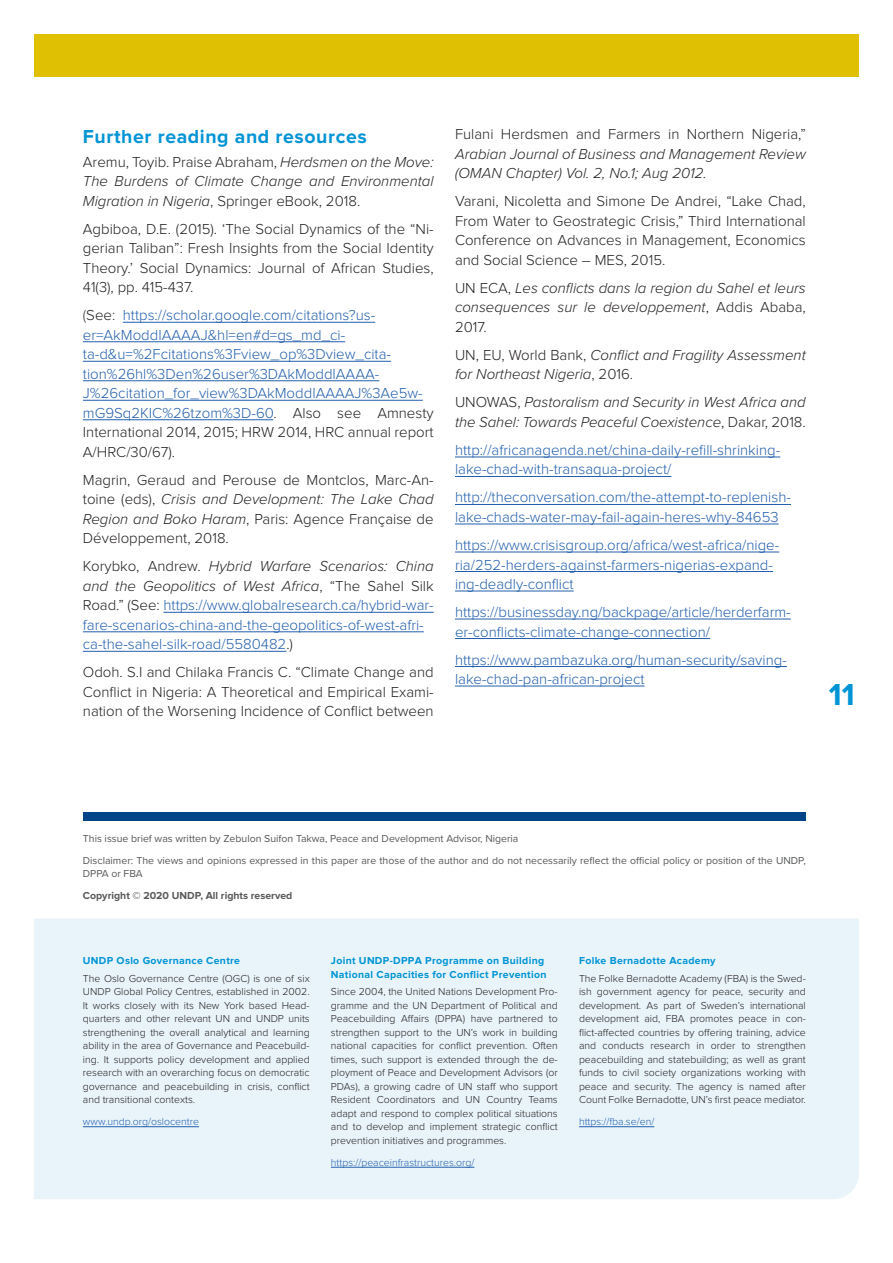
<style>
.page{position:relative;width:893px;height:1263px;background:#fff}
.page>*{position:absolute;margin:0;border:0;box-sizing:border-box;transform-origin:0 0}
.t1{font:700 31.5px "Proxima Nova";color:#0094d5}
.Head_2{font:700 19.5px "Proxima Nova";letter-spacing:.03em;color:#0094d5}
.Body{font:300 15px/19.5px "Proxima Nova";color:#235fad}
.Body-2{font:300 15px/19.5px "Proxima Nova";color:#231f20;text-align:justify}
.Body-3{font:italic 300 15px/19.5px "Proxima Nova";color:#231f20;text-align:justify}
.Body-4{font:300 10.5px/13.5px "Proxima Nova";color:#231f20;text-align:justify}
.Footnote{font:10.5px/13.5px "Proxima Nova";color:#57585a}
.Introduction{font:700 10.5px/13.5px "Proxima Nova";letter-spacing:.03em;color:#0094d5}
.Body-5{font:300 10.5px "Proxima Nova";color:#235fad}
.Footnote-2{font:700 10.5px "Proxima Nova";color:#57585a}
.s1{font-style:normal}
.s2{color:#383838}
.s3{color:#231f20}
.s4{font-style:italic}
.s5{font-style:italic;color:#231f20}
</style>
<div class="page">
<div style="left:34px;top:34px;width:825px;height:43px;background:#e0c003"></div>
<div style="left:83px;top:812px;width:723px;height:9px;background:#014588"></div>
<hr style="left:123px;top:322px;width:252px;height:1px;background:#235fad">
<hr style="left:83px;top:341px;width:262px;height:1px;background:#235fad">
<hr style="left:83px;top:361px;width:308px;height:1px;background:#235fad">
<hr style="left:83px;top:380px;width:296px;height:1px;background:#235fad">
<hr style="left:83px;top:400px;width:340px;height:1px;background:#235fad">
<hr style="left:83px;top:419px;width:190px;height:1px;background:#235fad">
<hr style="left:163px;top:612px;width:271px;height:1px;background:#235fad">
<hr style="left:83px;top:631px;width:341px;height:1px;background:#235fad">
<hr style="left:83px;top:651px;width:203px;height:1px;background:#235fad">
<hr style="left:455px;top:457px;width:325px;height:1px;background:#235fad">
<hr style="left:455px;top:476px;width:216px;height:1px;background:#235fad">
<hr style="left:455px;top:504px;width:336px;height:1px;background:#235fad">
<hr style="left:455px;top:524px;width:324px;height:1px;background:#235fad">
<hr style="left:455px;top:552px;width:324px;height:1px;background:#235fad">
<hr style="left:455px;top:571px;width:318px;height:1px;background:#235fad">
<hr style="left:455px;top:591px;width:119px;height:1px;background:#235fad">
<hr style="left:455px;top:619px;width:336px;height:1px;background:#235fad">
<hr style="left:455px;top:638px;width:255px;height:1px;background:#235fad">
<hr style="left:455px;top:666px;width:332px;height:1px;background:#235fad">
<hr style="left:455px;top:686px;width:189px;height:1px;background:#235fad">
<div style="left:34px;top:918px;width:825px;height:281px;background:#e9f4fa"></div>
<hr style="left:83px;top:1126px;width:116px;height:1px;background:#235fad">
<hr style="left:331px;top:1167px;width:143px;height:1px;background:#235fad">
<hr style="left:579px;top:1126px;width:75px;height:1px;background:#235fad">
<p class="Head_2" style="left:83px;top:125px;width:285px">Further reading and resources</p>
<p class="Body-3" style="left:83px;top:151px;width:352px"><span class="s1">Aremu, Toyib. Praise Abraham,</span> Herdsmen on the Move:<br>The Burdens of Climate Change and Environmental Migration in Nigeria<span class="s1">, Springer eBook, 2018.</span></p>
<p class="Body-2" style="left:83px;top:219px;width:352px">Agbiboa, D.E. (2015). ‘The Social Dynamics of the “Ni&shy;gerian Taliban”: Fresh Insights from the Social Identity Theory.’ Social Dynamics: Journal of African Studies, 41(3), pp. 415-437.</p>
<p class="Body" style="left:83px;top:306px;width:352px"><span class="s2">(</span><span class="s3">See</span><span class="s2">:</span> https://scholar.google.com/citations?us&shy;er=AkModdIAAAAJ&amp;hl=en#d=gs_md_ci&shy;ta-d&amp;u=%2Fcitations%3Fview_op%3Dview_cita&shy;tion%26hl%3Den%26user%3DAkModdIAAAA-J%26citation_for_view%3DAkModdIAAAAJ%3Ae5w&shy;mG9Sq2KIC%26tzom%3D-60<span class="s3">. Also see Amnesty International 2014, 2015; HRW 2014, HRC annual report A/HRC/30/67).</span></p>
<p class="Body-2" style="left:83px;top:470px;width:352px">Magrin, Geraud and Perouse de Montclos, Marc-An&shy;toine (eds), <span class="s4">Crisis and Development: The Lake Chad Region and Boko Haram</span>, Paris: Agence Française de Développement, 2018.</p>
<p class="Body" style="left:83px;top:557px;width:352px"><span class="s3">Korybko, Andrew.</span> <span class="s5">Hybrid Warfare Scenarios: China and the Geopolitics of West Africa</span><span class="s3">, “The Sahel Silk Road.” (See:</span> https://www.globalresearch.ca/hybrid-war&shy;fare-scenarios-china-and-the-geopolitics-of-west-afri&shy;ca-the-sahel-silk-road/5580482<span class="s3">.)</span></p>
<p class="Body-2" style="left:83px;top:663px;width:352px">Odoh. S.I and Chilaka Francis C. “Climate Change and Conflict in Nigeria: A Theoretical and Empirical Exami&shy;nation of the Worsening Incidence of Conflict between</p>
<p class="Body-3" style="left:455px;top:124px;width:352px"><span class="s1">Fulani Herdsmen and Farmers in Northern Nigeria,” </span>Arabian Journal of Business and Management Review (OMAN Chapter) Vol. 2, No.1; Aug 2012.</p>
<p class="Body-2" style="left:455px;top:192px;width:352px">Varani, Nicoletta and Simone De Andrei, “Lake Chad, From Water to Geostrategic Crisis,” Third International Conference on Advances in Management, Economics and Social Science – MES, 2015.</p>
<p class="Body-3" style="left:455px;top:277px;width:352px"><span class="s1">UN ECA,</span> Les conflicts dans la region du Sahel et leurs consequences sur le developpement<span class="s1">, Addis Ababa, 2017.</span></p>
<p class="Body-3" style="left:455px;top:344px;width:352px"><span class="s1">UN, EU, World Bank,</span> Conflict and Fragility Assessment for Northeast Nigeria<span class="s1">, 2016.</span></p>
<p class="Body-3" style="left:455px;top:392px;width:352px"><span class="s1">UNOWAS,</span> Pastoralism and Security in West Africa and the Sahel: Towards Peaceful Coexistence<span class="s1">, Dakar, 2018.</span></p>
<p class="Body" style="left:455px;top:441px;width:327px">http://africanagenda.net/china-daily-refill-shrinking&shy;lake-chad-with-transaqua-project/</p>
<p class="Body" style="left:455px;top:488px;width:337px">http://theconversation.com/the-attempt-to-replenish&shy;lake-chads-water-may-fail-again-heres-why-84653</p>
<p class="Body" style="left:455px;top:536px;width:326px">https://www.crisisgroup.org/africa/west-africa/nige&shy;ria/252-herders-against-farmers-nigerias-expand&shy;ing-deadly-conflict</p>
<p class="Body" style="left:455px;top:603px;width:337px">https://businessday.ng/backpage/article/herderfarm&shy;er-conflicts-climate-change-connection/</p>
<p class="Body" style="left:455px;top:650px;width:333px">https://www.pambazuka.org/human-security/saving&shy;lake-chad-pan-african-project</p>
<p class="t1" style="left:829px;top:677px;width:27px">11</p>
<p class="Footnote" style="left:83px;top:831px;width:437px">This issue brief was written by Zebulon Suifon Takwa, Peace and Development Advisor, Nigeria</p>
<p class="Footnote" style="left:83px;top:853px;width:724px">Disclaimer: The views and opinions expressed in this paper are those of the author and do not necessarily reflect the official policy or position of the UNDP,<br>DPPA or FBA</p>
<p class="Footnote-2" style="left:83px;top:890px;width:211px">Copyright © 2020 UNDP, All rights reserved</p>
<p class="Introduction" style="left:83px;top:954px;width:159px">UNDP Oslo Governance Centre</p>
<p class="Body-4" style="left:83px;top:972px;width:228px">The Oslo Governance Centre (OGC) is one of six UNDP Global Policy Centres, established in 2002.<br>It works closely with its New York based Head&shy;quarters and other relevant UN and UNDP units strengthening the overall analytical and learning ability in the area of Governance and Peacebuild&shy;ing. It supports policy development and applied research with an overarching focus on democratic governance and peacebuilding in crisis, conflict and transitional contexts.</p>
<p class="Body-5" style="left:83px;top:1116px;width:118px">www.undp.org/oslocentre</p>
<p class="Introduction" style="left:331px;top:954px;width:217px">Joint UNDP-DPPA Programme on Building<br>National Capacities for Conflict Prevention</p>
<p class="Body-4" style="left:331px;top:985px;width:228px">Since 2004, the United Nations Development Pro&shy;gramme and the UN Department of Political and Peacebuilding Affairs (DPPA) have partnered to strengthen support to the UN’s work in building national capacities for conflict prevention. Often times, such support is extended through the de&shy;ployment of Peace and Development Advisors (or PDAs), a growing cadre of UN staff who support Resident Coordinators and UN Country Teams adapt and respond to complex political situations and to develop and implement strategic conflict prevention initiatives and programmes.</p>
<p class="Body-5" style="left:331px;top:1156px;width:145px">https://peaceinfrastructures.org/</p>
<p class="Introduction" style="left:579px;top:954px;width:138px">Folke Bernadotte Academy</p>
<p class="Body-4" style="left:579px;top:972px;width:228px">The Folke Bernadotte Academy (FBA) is the Swed&shy;ish government agency for peace, security and development. As part of Sweden’s international development aid, FBA promotes peace in con&shy;flict-affected countries by offering training, advice and conducts research in order to strengthen peacebuilding and statebuilding; as well as grant funds to civil society organizations working with peace and security. The agency is named after Count Folke Bernadotte, UN’s first peace mediator.</p>
<p class="Body-5" style="left:579px;top:1116px;width:77px">https://fba.se/en/</p>
</div>
